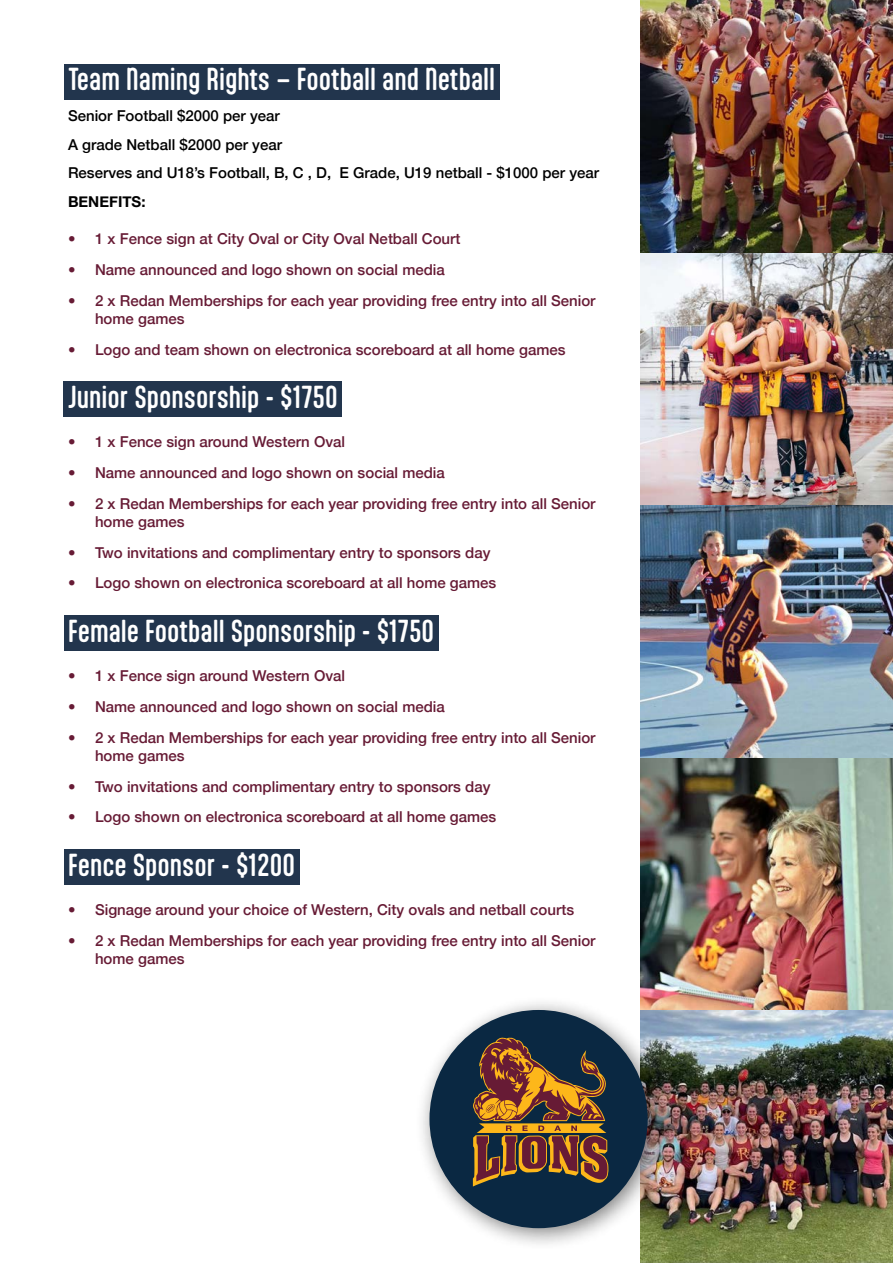
<style>
.page{position:relative;width:893px;height:1263px;background:#fff}
.page>*{position:absolute;margin:0;border:0;box-sizing:border-box;transform-origin:0 0}
.t1{font:500 27px "Aptly";color:#fff}
.t2{font:500 15px/18px "Helvetica Neue";color:#671b35}
.t3{font:500 15px/28.7px "Helvetica Neue";color:#000}
.t4{font:700 15px "Helvetica Neue";color:#000}
</style>
<div class="page">
<div style="left:64px;top:64px;width:435px;height:35px;background:#22354d"></div>
<div style="left:64px;top:381px;width:278px;height:36px;background:#22354d"></div>
<div style="left:64px;top:615px;width:374px;height:36px;background:#22354d"></div>
<div style="left:64px;top:849px;width:235px;height:36px;background:#22354d"></div>
<img style="left:641px;top:0;width:252px;height:1263px">
<div style="left:415px;top:995px;width:256px;height:256px;background:#000;opacity:.5"></div>
<div style="left:429px;top:1010px;width:219px;height:218px;background:#0a2842;border-radius:50%"></div>
<svg style="left:472px;top:1034px;width:136px;height:152px"></svg>
<h1 class="t1" style="left:68px;top:63px;width:429px">Team Naming Rights – Football and Netball</h1>
<p class="t3" style="left:68px;top:100px;width:533px">Senior Football $2000 per year<br>A grade Netball $2000 per year<br>Reserves and U18’s Football, B, C , D, E Grade, U19 netball - $1000 per year</p>
<p class="t4" style="left:68px;top:190px;width:79px">BENEFITS:</p>
<p class="t2" style="left:68px;top:229px;width:394px">• 1 x Fence sign at City Oval or City Oval Netball Court</p>
<p class="t2" style="left:68px;top:259px;width:378px">• Name announced and logo shown on social media</p>
<p class="t2" style="left:95px;top:290px;width:502px;text-indent:-27px">• 2 x Redan Memberships for each year providing free entry into all Senior home games</p>
<p class="t2" style="left:68px;top:339px;width:499px">• Logo and team shown on electronica scoreboard at all home games</p>
<h1 class="t1" style="left:68px;top:380px;width:271px">Junior Sponsorship - $1750</h1>
<p class="t2" style="left:68px;top:432px;width:279px">• 1 x Fence sign around Western Oval</p>
<p class="t2" style="left:68px;top:463px;width:378px">• Name announced and logo shown on social media</p>
<p class="t2" style="left:95px;top:493px;width:502px;text-indent:-27px">• 2 x Redan Memberships for each year providing free entry into all Senior home games</p>
<p class="t2" style="left:68px;top:542px;width:424px">• Two invitations and complimentary entry to sponsors day</p>
<p class="t2" style="left:68px;top:573px;width:430px">• Logo shown on electronica scoreboard at all home games</p>
<h1 class="t1" style="left:68px;top:614px;width:368px">Female Football Sponsorship - $1750</h1>
<p class="t2" style="left:68px;top:666px;width:279px">• 1 x Fence sign around Western Oval</p>
<p class="t2" style="left:68px;top:697px;width:378px">• Name announced and logo shown on social media</p>
<p class="t2" style="left:95px;top:727px;width:502px;text-indent:-27px">• 2 x Redan Memberships for each year providing free entry into all Senior home games</p>
<p class="t2" style="left:68px;top:776px;width:424px">• Two invitations and complimentary entry to sponsors day</p>
<p class="t2" style="left:68px;top:807px;width:430px">• Logo shown on electronica scoreboard at all home games</p>
<h1 class="t1" style="left:68px;top:848px;width:228px">Fence Sponsor - $1200</h1>
<p class="t2" style="left:68px;top:900px;width:508px">• Signage around your choice of Western, City ovals and netball courts</p>
<p class="t2" style="left:95px;top:930px;width:502px;text-indent:-27px">• 2 x Redan Memberships for each year providing free entry into all Senior home games</p>
</div>
